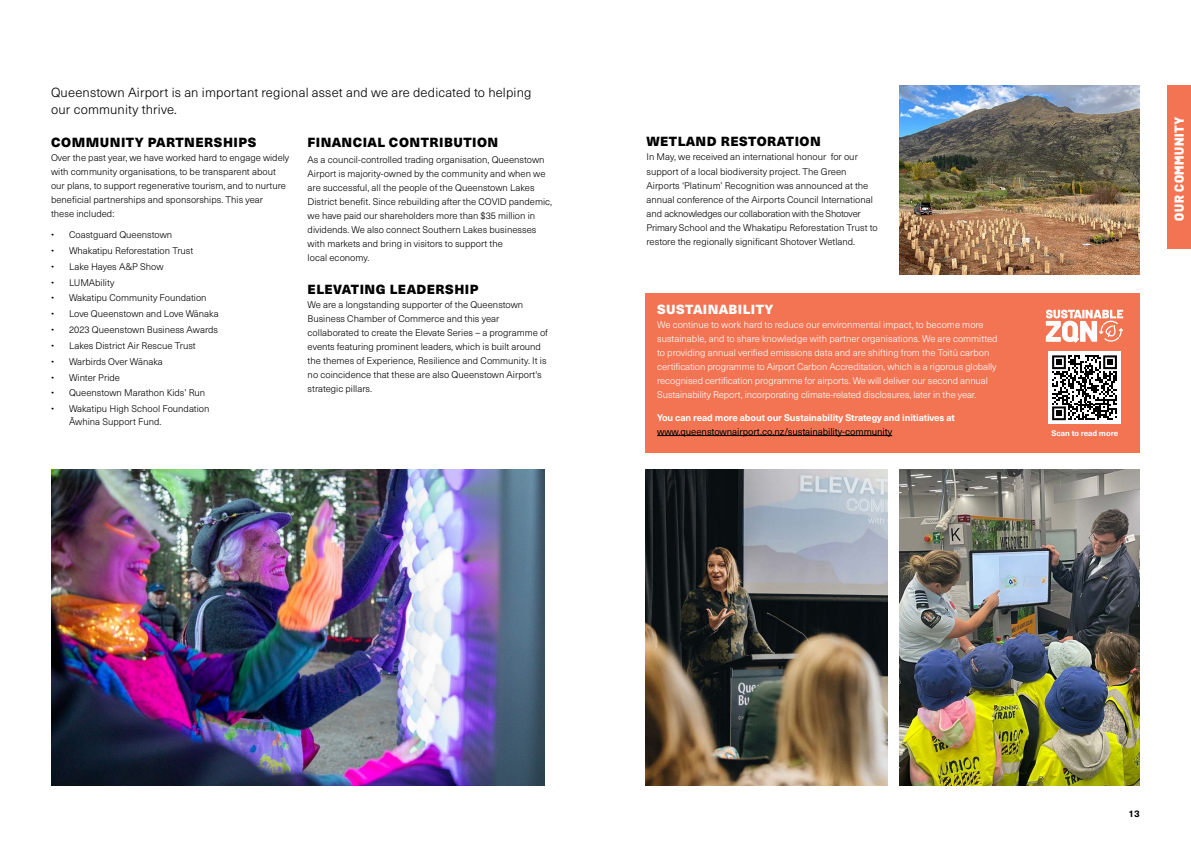
<style>
.page{position:relative;width:1191px;height:842px;background:#fff}
.page>*{position:absolute;margin:0;border:0;box-sizing:border-box;transform-origin:0 0}
.t1{font:300 13px/17px "Neue Haas Unica W1 G";letter-spacing:.01em;color:#000}
.t2{font:900 13px "Neue Haas Unica W1 G";letter-spacing:.04em;color:#000}
.t3{font:900 13px "Neue Haas Unica W1 G";letter-spacing:.04em;color:#fff}
.t4{font:900 13px "Barlow";letter-spacing:.045em;color:#fff}
.t5{font:300 9.5px/14px "Neue Haas Unica W1 G";color:#000}
.t6{font:300 9.5px/14px "Neue Haas Unica W1 G";letter-spacing:-.01em;color:#fff}
.t7{font:700 9.5px "Neue Haas Unica W1 G";letter-spacing:-.01em;color:#fff}
.t8{font:9.5px "Neue Haas Unica W1 G";letter-spacing:-.01em;color:#000}
.t9{font:700 9.5px "Neue Haas Unica W1 G";color:#000}
.t10{font:700 8px "Neue Haas Unica W1 G";letter-spacing:-.01em;color:#fff}
</style>
<div class="page">
<div style="left:1167px;top:85px;width:24px;height:163px;background:#f37453"></div>
<img style="left:51px;top:469px;width:493px;height:316px">
<div style="left:646px;top:293px;width:494px;height:159px;background:#f37453"></div>
<hr style="left:657px;top:435px;width:235px;height:1px;background:#000">
<svg style="left:1045px;top:310px;width:78px;height:33px"></svg>
<div style="left:1048px;top:351px;width:72px;height:73px;background:#fff"></div>
<svg style="left:1052px;top:355px;width:65px;height:65px"></svg>
<img style="left:899px;top:85px;width:241px;height:190px">
<img style="left:899px;top:469px;width:241px;height:316px">
<img style="left:646px;top:469px;width:241px;height:316px">
<h1 class="t1" style="left:51px;top:83px;width:482px">Queenstown Airport is an important regional asset and we are dedicated to helping our community thrive.</h1>
<h1 class="t2" style="left:51px;top:132px;width:207px">COMMUNITY PARTNERSHIPS</h1>
<p class="t5" style="left:51px;top:150px;width:240px">Over the past year, we have worked hard to engage widely with community organisations, to be transparent about our plans, to support regenerative tourism, and to nurture beneficial partnerships and sponsorships. This year<br>these included:</p>
<p class="t5" style="left:51px;top:227px;width:123px">• Coastguard Queenstown</p>
<p class="t5" style="left:51px;top:243px;width:144px">• Whakatipu Reforestation Trust</p>
<p class="t5" style="left:51px;top:259px;width:114px">• Lake Hayes A&amp;P Show</p>
<p class="t5" style="left:51px;top:275px;width:65px">• LUMAbility</p>
<p class="t5" style="left:51px;top:291px;width:157px">• Wakatipu Community Foundation</p>
<p class="t5" style="left:51px;top:306px;width:169px">• Love Queenstown and Love Wānaka</p>
<p class="t5" style="left:51px;top:322px;width:168px">• 2023 Queenstown Business Awards</p>
<p class="t5" style="left:51px;top:338px;width:146px">• Lakes District Air Rescue Trust</p>
<p class="t5" style="left:51px;top:354px;width:113px">• Warbirds Over Wānaka</p>
<p class="t5" style="left:51px;top:370px;width:70px">• Winter Pride</p>
<p class="t5" style="left:51px;top:386px;width:156px">• Queenstown Marathon Kids’ Run</p>
<p class="t5" style="left:69px;top:402px;width:142px;line-height:13px;text-indent:-18px">• Wakatipu High School Foundation<br>Āwhina Support Fund.</p>
<h1 class="t2" style="left:308px;top:132px;width:192px">FINANCIAL CONTRIBUTION</h1>
<p class="t5" style="left:308px;top:152px;width:246px">As a council-controlled trading organisation, Queenstown Airport is majority-owned by the community and when we are successful, all the people of the Queenstown Lakes District benefit. Since rebuilding after the COVID pandemic, we have paid our shareholders more than $35 million in dividends. We also connect Southern Lakes businesses with markets and bring in visitors to support the<br>local economy.</p>
<h1 class="t2" style="left:308px;top:279px;width:172px">ELEVATING LEADERSHIP</h1>
<p class="t5" style="left:308px;top:297px;width:242px">We are a longstanding supporter of the Queenstown Business Chamber of Commerce and this year collaborated to create the Elevate Series – a programme of events featuring prominent leaders, which is built around the themes of Experience, Resilience and Community. It is no coincidence that these are also Queenstown Airport's strategic pillars.</p>
<h1 class="t2" style="left:646px;top:132px;width:176px">WETLAND RESTORATION</h1>
<p class="t5" style="left:646px;top:150px;width:233px">In May, we received an international honour for our support of a local biodiversity project. The Green Airports ‘Platinum’ Recognition was announced at the annual conference of the Airports Council International and acknowledges our collaboration with the Shotover Primary School and the Whakatipu Reforestation Trust to restore the regionally significant Shotover Wetland.</p>
<h1 class="t3" style="left:657px;top:299px;width:118px">SUSTAINABILITY</h1>
<p class="t6" style="left:657px;top:317px;width:342px">We continue to work hard to reduce our environmental impact, to become more sustainable, and to share knowledge with partner organisations. We are committed to providing annual verified emissions data and are shifting from the Toitū carbon certification programme to Airport Carbon Accreditation, which is a rigorous globally recognised certification programme for airports. We will deliver our second annual Sustainability Report, incorporating climate-related disclosures, later in the year.</p>
<p class="t7" style="left:657px;top:410px;width:299px">You can read more about our Sustainability Strategy and initiatives at</p>
<p class="t8" style="left:657px;top:424px;width:236px">www.queenstownairport.co.nz/sustainability-community</p>
<p class="t10" style="left:1051px;top:427px;width:68px">Scan to read more</p>
<h1 class="t4" style="left:1169px;top:220px;width:106px;rotate:-90deg">OUR COMMUNITY</h1>
<p class="t9" style="left:1128px;top:806px;width:13px">13</p>
</div>
